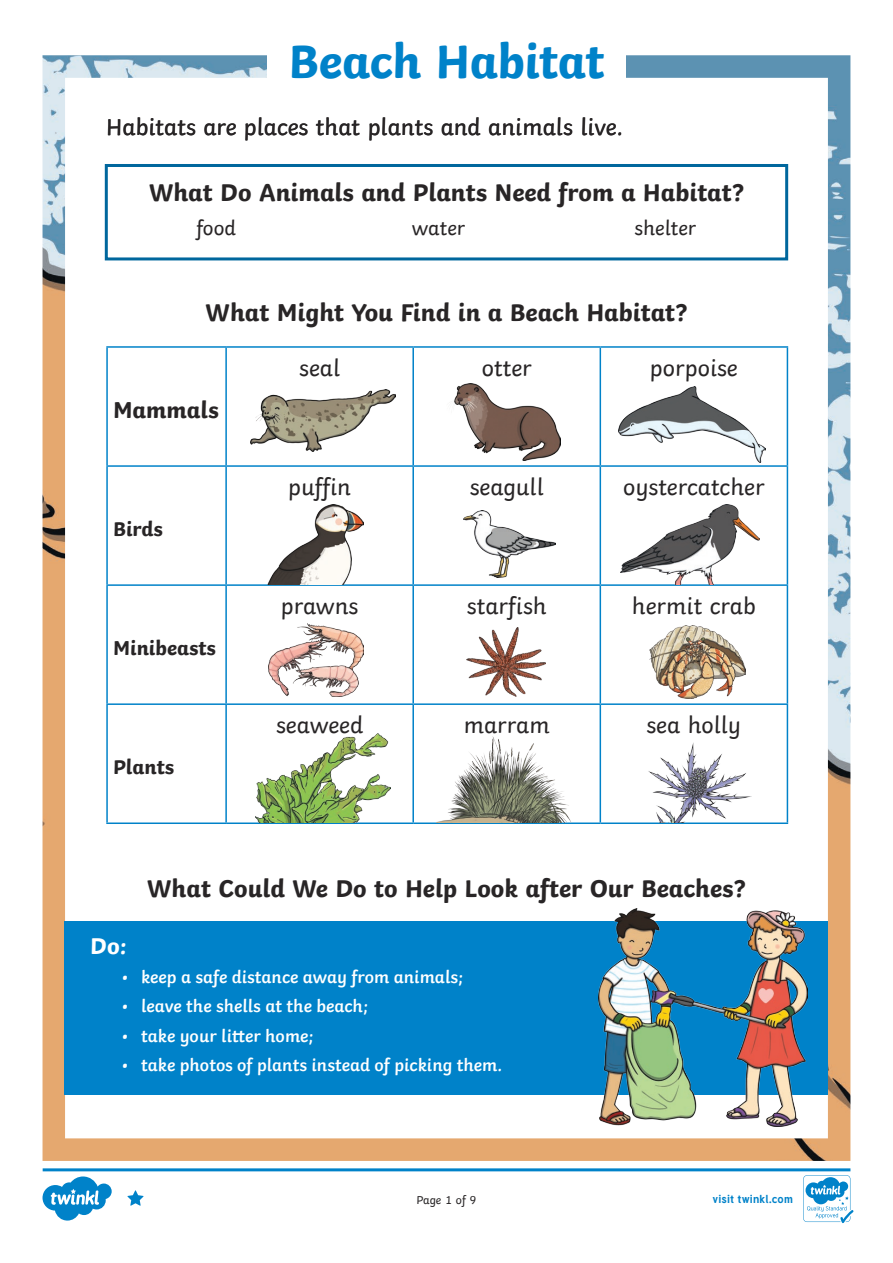
<style>
.page{position:relative;width:893px;height:1263px;background:#fff}
.page>*{position:absolute;margin:0;border:0;box-sizing:border-box;transform-origin:0 0}
.Heading_1{font:700 49.5px "Twinkl";letter-spacing:-.01em;color:#0082c9}
.Heading_2{font:700 25.5px "Twinkl";color:#282526}
.KS1_Body_Copy{font:24px "Twinkl";color:#282526}
.Heading_2-2{font:700 24px "Twinkl";color:#282526}
.KS1_Body_Copy-2{font:700 24px "Twinkl";color:#fff}
.Heading_2-3{font:700 21px "Twinkl";color:#282526}
.KS1_Body_Copy-3{font:21px "Twinkl";color:#282526}
.t1{font:600 18px "Twinkl";color:#fff}
.Page_Numbers{font:12px "Twinkl";letter-spacing:-.005em;color:#282526}
.t2{font:700 11.4px "Tuffy";letter-spacing:.015em;color:#0082c9}
</style>
<div class="page">
<img style="left:43px;top:55px;width:807px;height:1106px">
<div style="left:267px;top:24px;width:359px;height:75px;background:#fff"></div>
<div style="left:105px;top:164px;width:683px;height:96px;border:3px solid #00679d"></div>
<hr style="left:106px;top:346px;width:120px;height:2px;background:#0082c9">
<hr style="left:106px;top:348px;width:2px;height:117px;background:#0082c9">
<hr style="left:226px;top:346px;width:187px;height:2px;background:#0082c9">
<hr style="left:225px;top:348px;width:2px;height:117px;background:#0082c9">
<hr style="left:413px;top:346px;width:187px;height:2px;background:#0082c9">
<hr style="left:412px;top:348px;width:2px;height:117px;background:#0082c9">
<hr style="left:600px;top:346px;width:188px;height:2px;background:#0082c9">
<hr style="left:600px;top:348px;width:1px;height:117px;background:#0082c9">
<hr style="left:787px;top:348px;width:1px;height:117px;background:#0082c9">
<hr style="left:106px;top:465px;width:120px;height:2px;background:#0082c9">
<hr style="left:106px;top:467px;width:2px;height:117px;background:#0082c9">
<hr style="left:226px;top:465px;width:187px;height:2px;background:#0082c9">
<hr style="left:225px;top:467px;width:2px;height:117px;background:#0082c9">
<hr style="left:413px;top:465px;width:187px;height:2px;background:#0082c9">
<hr style="left:412px;top:467px;width:2px;height:117px;background:#0082c9">
<hr style="left:600px;top:465px;width:188px;height:2px;background:#0082c9">
<hr style="left:600px;top:467px;width:1px;height:117px;background:#0082c9">
<hr style="left:787px;top:467px;width:1px;height:117px;background:#0082c9">
<hr style="left:106px;top:584px;width:120px;height:2px;background:#0082c9">
<hr style="left:106px;top:586px;width:2px;height:117px;background:#0082c9">
<hr style="left:226px;top:584px;width:187px;height:2px;background:#0082c9">
<hr style="left:225px;top:586px;width:2px;height:117px;background:#0082c9">
<hr style="left:413px;top:584px;width:187px;height:2px;background:#0082c9">
<hr style="left:412px;top:586px;width:2px;height:117px;background:#0082c9">
<hr style="left:600px;top:584px;width:188px;height:2px;background:#0082c9">
<hr style="left:600px;top:586px;width:1px;height:117px;background:#0082c9">
<hr style="left:787px;top:586px;width:1px;height:117px;background:#0082c9">
<hr style="left:106px;top:703px;width:120px;height:2px;background:#0082c9">
<hr style="left:106px;top:705px;width:2px;height:117px;background:#0082c9">
<hr style="left:226px;top:703px;width:187px;height:2px;background:#0082c9">
<hr style="left:225px;top:705px;width:2px;height:117px;background:#0082c9">
<hr style="left:413px;top:703px;width:187px;height:2px;background:#0082c9">
<hr style="left:412px;top:705px;width:2px;height:117px;background:#0082c9">
<hr style="left:600px;top:703px;width:188px;height:2px;background:#0082c9">
<hr style="left:600px;top:705px;width:1px;height:117px;background:#0082c9">
<hr style="left:787px;top:705px;width:1px;height:117px;background:#0082c9">
<hr style="left:106px;top:822px;width:120px;height:2px;background:#0082c9">
<hr style="left:226px;top:822px;width:187px;height:2px;background:#0082c9">
<hr style="left:413px;top:822px;width:187px;height:2px;background:#0082c9">
<hr style="left:600px;top:822px;width:188px;height:2px;background:#0082c9">
<img style="left:446px;top:383px;width:115px;height:78px">
<img style="left:618px;top:386px;width:147px;height:76px">
<img style="left:250px;top:504px;width:113px;height:80px">
<img style="left:463px;top:511px;width:93px;height:67px">
<img style="left:621px;top:504px;width:138px;height:80px">
<img style="left:269px;top:623px;width:94px;height:74px">
<img style="left:466px;top:628px;width:79px;height:69px">
<img style="left:649px;top:625px;width:96px;height:74px">
<img style="left:255px;top:734px;width:136px;height:88px">
<img style="left:437px;top:736px;width:143px;height:86px">
<img style="left:641px;top:742px;width:111px;height:80px">
<div style="left:65px;top:921px;width:763px;height:173px;background:#0082c9"></div>
<img style="left:598px;top:908px;width:210px;height:218px">
<img style="left:251px;top:389px;width:144px;height:62px">
<svg style="left:43px;top:1168px;width:810px;height:55px"></svg>
<p class="Heading_1" style="left:288px;top:20px;width:318px">Beach Habitat</p>
<p class="KS1_Body_Copy" style="left:106px;top:108px;width:518px">Habitats are places that plants and animals live.</p>
<p class="Heading_2" style="left:149px;top:171px;width:596px">What Do Animals and Plants Need from a Habitat?</p>
<p class="KS1_Body_Copy-3" style="left:197px;top:212px;width:41px">food</p>
<p class="KS1_Body_Copy-3" style="left:412px;top:212px;width:55px">water</p>
<p class="KS1_Body_Copy-3" style="left:635px;top:212px;width:63px">shelter</p>
<p class="Heading_2" style="left:206px;top:291px;width:483px">What Might You Find in a Beach Habitat?</p>
<p class="Heading_2-2" style="left:113px;top:390px;width:107px">Mammals</p>
<p class="Heading_2-3" style="left:113px;top:511px;width:51px">Birds</p>
<p class="Heading_2-3" style="left:113px;top:630px;width:104px">Minibeasts</p>
<p class="Heading_2-3" style="left:113px;top:749px;width:63px">Plants</p>
<p class="KS1_Body_Copy" style="left:299px;top:349px;width:42px">seal</p>
<p class="KS1_Body_Copy" style="left:482px;top:349px;width:52px">otter</p>
<p class="KS1_Body_Copy" style="left:650px;top:349px;width:89px">porpoise</p>
<p class="KS1_Body_Copy" style="left:288px;top:468px;width:64px">puffin</p>
<p class="KS1_Body_Copy" style="left:470px;top:468px;width:76px">seagull</p>
<p class="KS1_Body_Copy" style="left:623px;top:468px;width:143px">oystercatcher</p>
<p class="KS1_Body_Copy" style="left:281px;top:587px;width:79px">prawns</p>
<p class="KS1_Body_Copy" style="left:467px;top:587px;width:81px">starfish</p>
<p class="KS1_Body_Copy" style="left:632px;top:587px;width:125px">hermit crab</p>
<p class="KS1_Body_Copy" style="left:276px;top:706px;width:89px">seaweed</p>
<p class="KS1_Body_Copy" style="left:464px;top:706px;width:88px">marram</p>
<p class="KS1_Body_Copy" style="left:646px;top:706px;width:96px">sea holly</p>
<p class="Heading_2" style="left:147px;top:867px;width:600px">What Could We Do to Help Look after Our Beaches?</p>
<p class="KS1_Body_Copy-2" style="left:90px;top:926px;width:38px">Do:</p>
<p class="t1" style="left:122px;top:963px;width:343px">• keep a safe distance away from animals;</p>
<p class="t1" style="left:122px;top:992px;width:248px">• leave the shells at the beach;</p>
<p class="t1" style="left:122px;top:1021px;width:193px">• take your litter home;</p>
<p class="t1" style="left:122px;top:1050px;width:382px">• take photos of plants instead of picking them.</p>
<p class="Page_Numbers" style="left:416px;top:1191px;width:62px">Page 1 of 9</p>
<p class="t2" style="left:712px;top:1190px;width:82px">visit twinkl.com</p>
</div>
